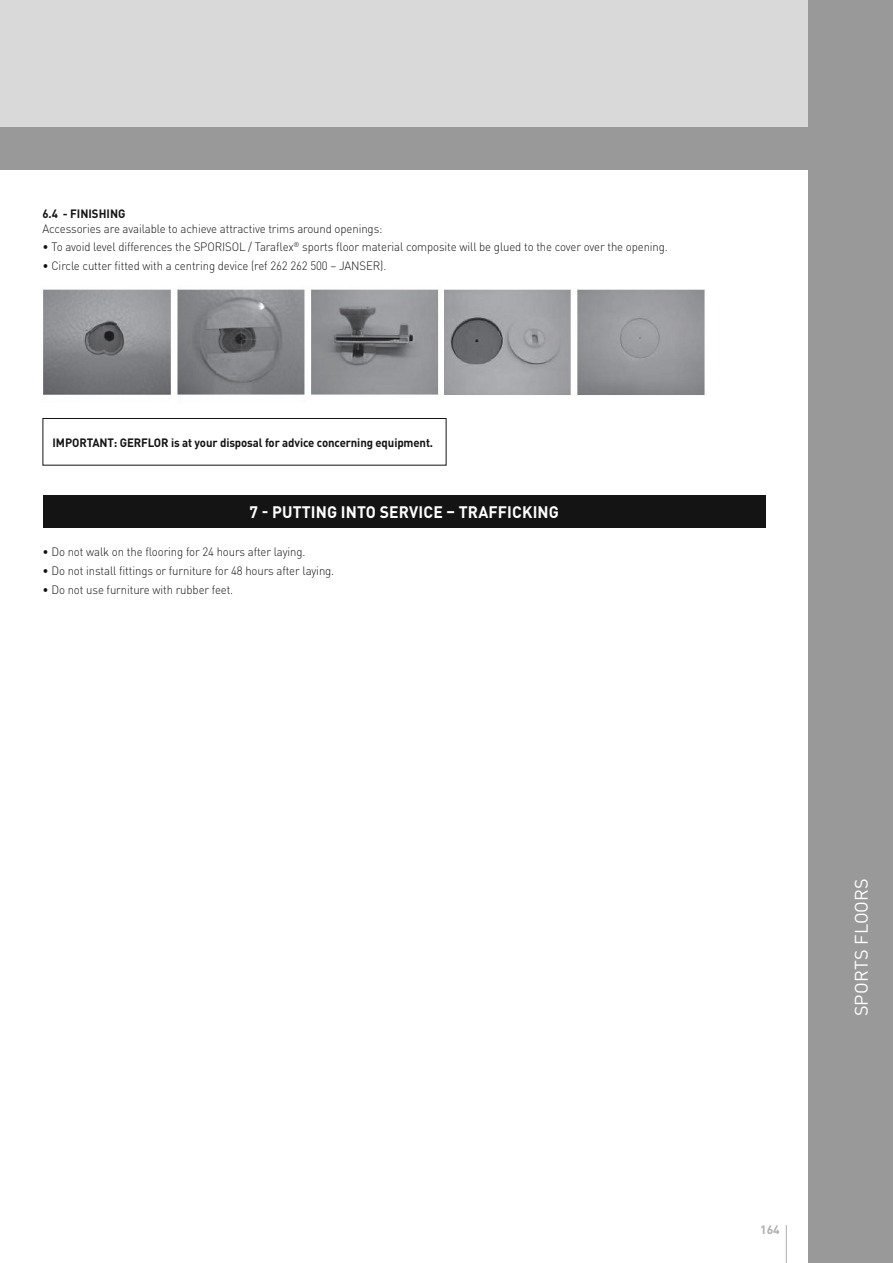
<style>
.page{position:relative;width:893px;height:1263px;background:#fff}
.page>*{position:absolute;margin:0;border:0;box-sizing:border-box;transform-origin:0 0}
.t1{font:18px "DIN Pro";letter-spacing:.01em;color:#fff}
.t2{font:700 16.5px "DIN Pro";letter-spacing:.01em;color:#fff;scale:.95 1}
.t3{font:300 12px "DIN Pro";letter-spacing:-.01em;color:#131413;scale:.95 1}
.t4{font:700 12px "DIN Pro";letter-spacing:-.01em;color:#131413;scale:.95 1}
.t5{font:700 12px "DIN Pro";color:#afafb0}
</style>
<div class="page">
<div style="left:43px;top:495px;width:722px;height:33px;background:#131413"></div>
<div style="left:43px;top:418px;width:403px;height:47px;border:1px solid #131413"></div>
<img style="left:43px;top:289px;width:396px;height:106px">
<img style="left:445px;top:289px;width:260px;height:106px">
<div style="left:0;top:0;width:830px;height:128px;background:#d9d9d9"></div>
<div style="left:808px;top:0;width:85px;height:1263px;background:#999"></div>
<div style="left:0;top:128px;width:830px;height:42px;background:#999"></div>
<hr style="left:786px;top:1225px;width:1px;height:38px;background:#afafb0">
<p class="t4" style="left:43px;top:206px;width:89px">6.4 - FINISHING</p>
<p class="t3" style="left:43px;top:220px;width:359px">Accessories are available to achieve attractive trims around openings:</p>
<p class="t3" style="left:43px;top:239px;width:660px">• To avoid level differences the SPORISOL / Taraflex<sup>®</sup> sports floor material composite will be glued to the cover over the opening.</p>
<p class="t3" style="left:43px;top:257px;width:363px">• Circle cutter fitted with a centring device (ref 262 262 500 – JANSER).</p>
<p class="t4" style="left:53px;top:434px;width:402px">IMPORTANT: GERFLOR is at your disposal for advice concerning equipment.</p>
<h2 class="t2" style="left:250px;top:501px;width:327px">7 - PUTTING INTO SERVICE – TRAFFICKING</h2>
<p class="t3" style="left:43px;top:544px;width:278px">• Do not walk on the flooring for 24 hours after laying.</p>
<p class="t3" style="left:43px;top:562px;width:309px">• Do not install fittings or furniture for 48 hours after laying.</p>
<p class="t3" style="left:43px;top:581px;width:202px">• Do not use furniture with rubber feet.</p>
<h1 class="t1" style="left:849px;top:1016px;width:140px;rotate:-90deg">SPORTS FLOORS</h1>
<p class="t5" style="left:760px;top:1222px;width:21px">164</p>
</div>
